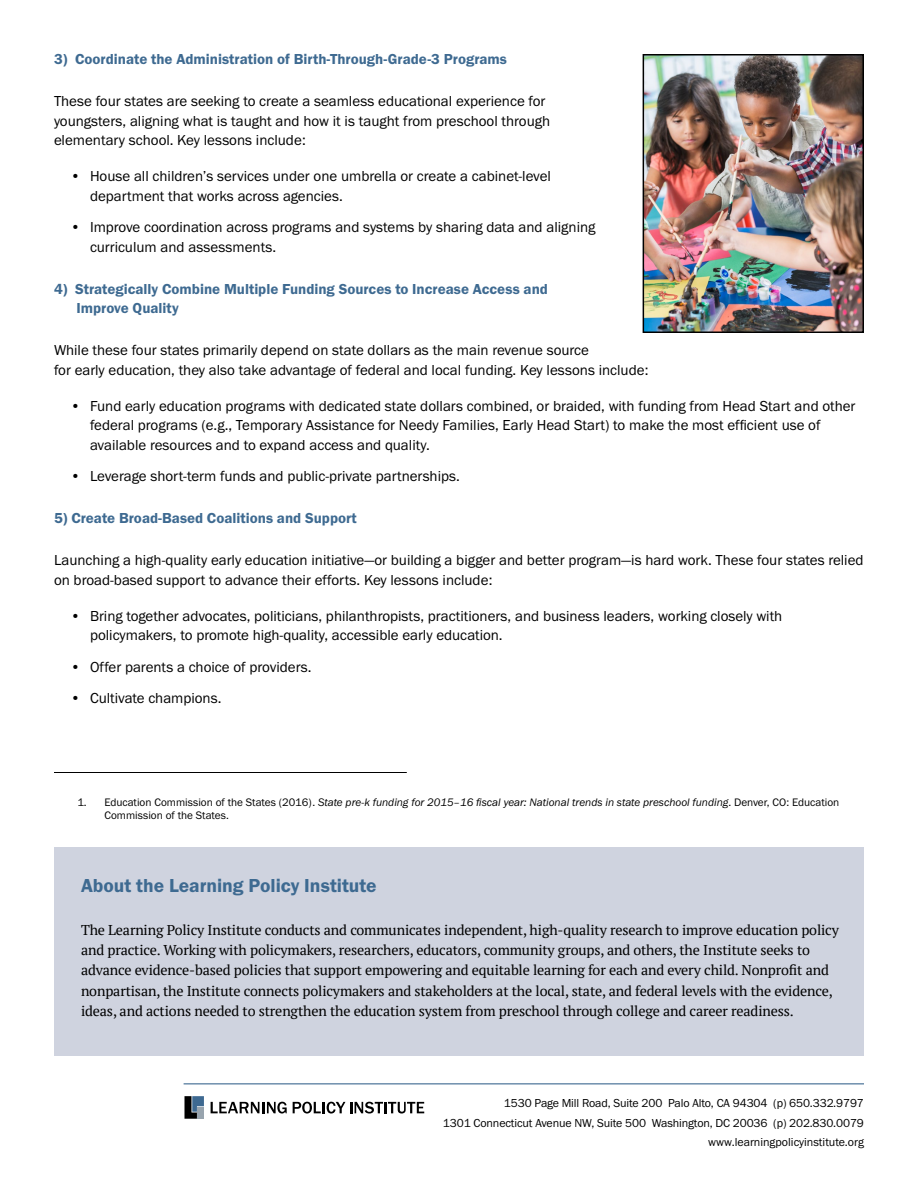
<style>
.page{position:relative;width:918px;height:1188px;background:#fff}
.page>*{position:absolute;margin:0;border:0;box-sizing:border-box;transform-origin:0 0}
.t1{font:19.5px "Franklin Gothic URW Dem";color:#3e6a91}
.t2{font:15px/19.5px "Franklin Gothic URW Boo";color:#000}
.t3{font:15px/19.5px "Franklin Gothic URW Dem";color:#3e6a91}
.t4{font:14.25px/20.2px "PT Serif";letter-spacing:-.01em;color:#000}
.t5{font:12px/19.5px "Franklin Gothic URW Boo";letter-spacing:-.01em;color:#000;text-align:right}
.t6{font:11.25px "Franklin Gothic URW Boo Ita";color:#000}
.t7{font:11.25px "Franklin Gothic URW Boo";color:#000}
.s1{font-family:"Franklin Gothic URW Boo"}
</style>
<div class="page">
<div style="left:54px;top:847px;width:810px;height:208px;background:#cfd3df"></div>
<svg style="left:211px;top:1102px;width:76px;height:12px"></svg>
<svg style="left:293px;top:1102px;width:131px;height:12px"></svg>
<svg style="left:184px;top:1096px;width:20px;height:23px"></svg>
<hr style="left:184px;top:1083px;width:680px;height:1px;background:#3e6a91">
<hr style="left:54px;top:772px;width:353px;height:1px;background:#000">
<img style="left:646px;top:57px;width:215px;height:273px">
<div style="left:643px;top:54px;width:221px;height:279px;border:2px solid #000"></div>
<p class="t3" style="left:54px;top:49px;width:455px">3) Coordinate the Administration of Birth-Through-Grade-3 Programs</p>
<p class="t2" style="left:54px;top:91px;width:498px">These four states are seeking to create a seamless educational experience for youngsters, aligning what is taught and how it is taught from preschool through elementary school. Key lessons include:</p>
<p class="t2" style="left:90px;top:166px;width:462px;text-indent:-20px">• House all children’s services under one umbrella or create a cabinet-level department that works across agencies.</p>
<p class="t2" style="left:90px;top:217px;width:507px;text-indent:-20px">• Improve coordination across programs and systems by sharing data and aligning curriculum and assessments.</p>
<p class="t3" style="left:76px;top:279px;width:473px;text-indent:-22px">4) Strategically Combine Multiple Funding Sources to Increase Access and<br>Improve Quality</p>
<p class="t2" style="left:54px;top:340px;width:596px">While these four states primarily depend on state dollars as the main revenue source<br>for early education, they also take advantage of federal and local funding. Key lessons include:</p>
<p class="t2" style="left:90px;top:395px;width:767px;text-indent:-20px">• Fund early education programs with dedicated state dollars combined, or braided, with funding from Head Start and other federal programs (e.g., Temporary Assistance for Needy Families, Early Head Start) to make the most efficient use of available resources and to expand access and quality.</p>
<p class="t2" style="left:70px;top:466px;width:391px">• Leverage short-term funds and public-private partnerships.</p>
<p class="t3" style="left:54px;top:508px;width:304px">5) Create Broad-Based Coalitions and Support</p>
<p class="t2" style="left:54px;top:550px;width:811px">Launching a high-quality early education initiative—or building a bigger and better program—is hard work. These four states relied on broad-based support to advance their efforts. Key lessons include:</p>
<p class="t2" style="left:90px;top:605px;width:694px;text-indent:-20px">• Bring together advocates, politicians, philanthropists, practitioners, and business leaders, working closely with policymakers, to promote high-quality, accessible early education.</p>
<p class="t2" style="left:70px;top:656px;width:243px">• Offer parents a choice of providers.</p>
<p class="t2" style="left:70px;top:688px;width:152px">• Cultivate champions.</p>
<p class="t6" style="left:77px;top:795px;width:763px"><span class="s1">1. Education Commission of the States (2016).</span> State pre-k funding for 2015–16 fiscal year: National trends in state preschool funding<span class="s1">. Denver, CO: Education</span></p>
<p class="t7" style="left:104px;top:808px;width:126px">Commission of the States.</p>
<h1 class="t1" style="left:81px;top:873px;width:297px">About the Learning Policy Institute</h1>
<p class="t4" style="left:81px;top:919px;width:759px">The Learning Policy Institute conducts and communicates independent, high-quality research to improve education policy and practice. Working with policymakers, researchers, educators, community groups, and others, the Institute seeks to advance evidence-based policies that support empowering and equitable learning for each and every child. Nonprofit and nonpartisan, the Institute connects policymakers and stakeholders at the local, state, and federal levels with the evidence, ideas, and actions needed to strengthen the education system from preschool through college and career readiness.</p>
<p class="t5" style="left:443px;top:1093px;width:423px">1530 Page Mill Road, Suite 200 Palo Alto, CA 94304 (p) 650.332.9797<br>1301 Connecticut Avenue NW, Suite 500 Washington, DC 20036 (p) 202.830.0079 www.learningpolicyinstitute.org</p>
</div>
